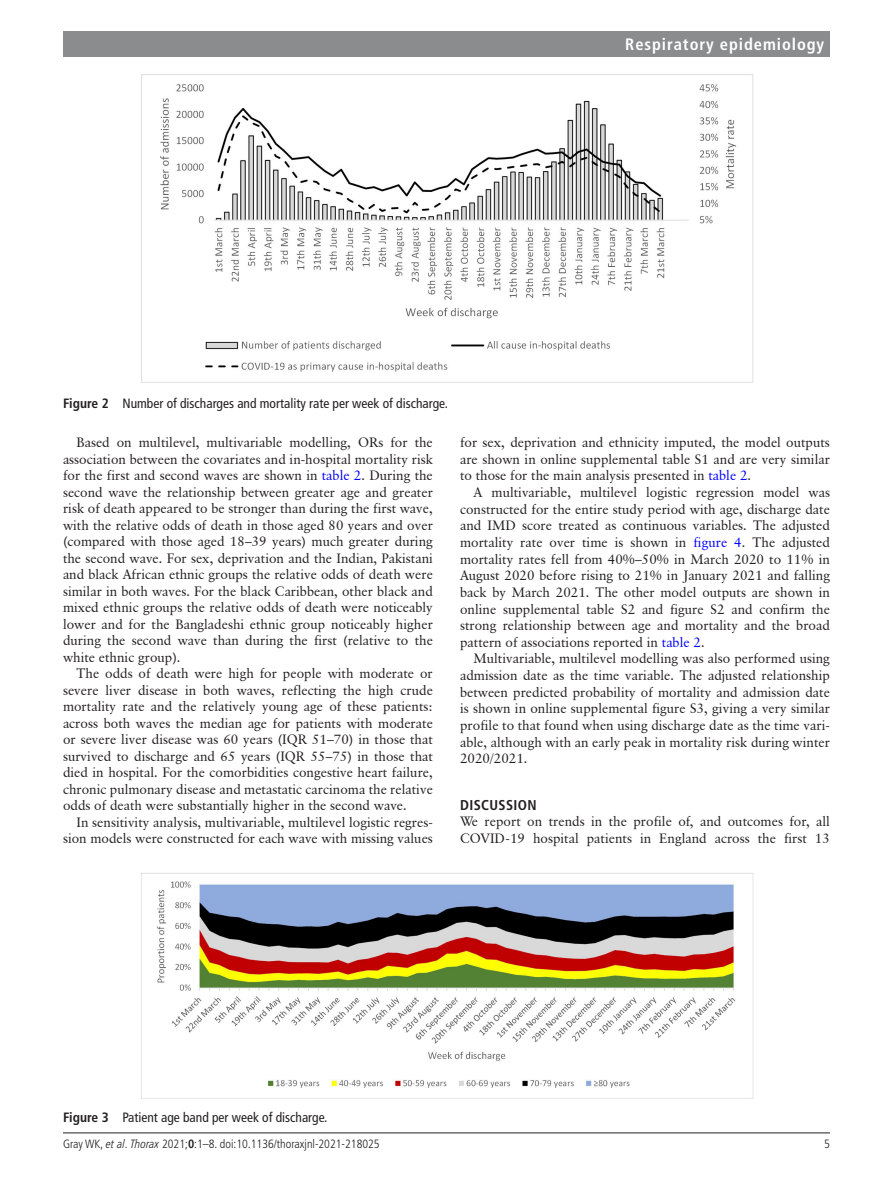
<style>
.page{position:relative;width:893px;height:1191px;background:#fff}
.page>*{position:absolute;margin:0;border:0;box-sizing:border-box;transform-origin:0 0}
.t1{font:700 condensed 16.5px "Frutiger LT Pro";letter-spacing:.055em;color:#fff}
.t2{font:700 condensed 14.25px "Frutiger LT Pro";letter-spacing:.025em;color:#231f20}
.t3{font:13.5px/16.5px "Classical Garamond BT";color:#231f20;text-align:justify}
.t4{font:condensed 13.5px "Frutiger LT Pro";color:#231f20}
.t5{font:300 condensed 12px "Frutiger LT Pro";color:#231f20}
.s1{font-weight:700}
.s2{color:#00f}
.s3{font-style:italic}
</style>
<div class="page">
<div style="left:63px;top:31px;width:767px;height:25px;background:#8a8c8e"></div>
<img style="left:141px;top:74px;width:612px;height:309px">
<img style="left:141px;top:873px;width:612px;height:225px">
<hr style="left:63px;top:1132px;width:767px;height:1px;background:#231f20">
<p class="t1" style="left:625px;top:34px;width:200px">Respiratory epidemiology</p>
<p class="t4" style="left:63px;top:395px;width:386px"><span class="s1">Figure 2</span> Number of discharges and mortality rate per week of discharge.</p>
<p class="t3" style="left:63px;top:434px;width:371px;text-indent:14px">Based on multilevel, multivariable modelling, ORs for the association between the covariates and in-hospital mortality risk for the first and second waves are shown in <span class="s2">table 2</span>. During the second wave the relationship between greater age and greater risk of death appeared to be stronger than during the first wave, with the relative odds of death in those aged 80 years and over (compared with those aged 18–39 years) much greater during the second wave. For sex, deprivation and the Indian, Pakistani and black African ethnic groups the relative odds of death were similar in both waves. For the black Caribbean, other black and mixed ethnic groups the relative odds of death were noticeably lower and for the Bangladeshi ethnic group noticeably higher during the second wave than during the first (relative to the white ethnic group).</p>
<p class="t3" style="left:63px;top:665px;width:371px;text-indent:14px">The odds of death were high for people with moderate or severe liver disease in both waves, reflecting the high crude mortality rate and the relatively young age of these patients: across both waves the median age for patients with moderate or severe liver disease was 60 years (IQR 51–70) in those that survived to discharge and 65 years (IQR 55–75) in those that died in hospital. For the comorbidities congestive heart failure, chronic pulmonary disease and metastatic carcinoma the relative odds of death were substantially higher in the second wave.</p>
<p class="t3" style="left:63px;top:813px;width:371px;text-align:right">In sensitivity analysis, multivariable, multilevel logistic regres&shy;sion models were constructed for each wave with missing values</p>
<p class="t3" style="left:460px;top:434px;width:371px">for sex, deprivation and ethnicity imputed, the model outputs are shown in online supplemental table S1 and are very similar to those for the main analysis presented in <span class="s2">table 2</span>.</p>
<p class="t3" style="left:460px;top:484px;width:371px;text-indent:14px">A multivariable, multilevel logistic regression model was constructed for the entire study period with age, discharge date and IMD score treated as continuous variables. The adjusted mortality rate over time is shown in <span class="s2">figure 4</span>. The adjusted mortality rates fell from 40%–50% in March 2020 to 11% in August 2020 before rising to 21% in January 2021 and falling back by March 2021. The other model outputs are shown in online supplemental table S2 and figure S2 and confirm the strong relationship between age and mortality and the broad pattern of associations reported in <span class="s2">table 2</span>.</p>
<p class="t3" style="left:460px;top:650px;width:371px;text-indent:14px">Multivariable, multilevel modelling was also performed using admission date as the time variable. The adjusted relationship between predicted probability of mortality and admission date is shown in online supplemental figure S3, giving a very similar profile to that found when using discharge date as the time vari&shy;able, although with an early peak in mortality risk during winter 2020/2021.</p>
<p class="t2" style="left:460px;top:796px;width:78px">DISCUSSION</p>
<p class="t3" style="left:460px;top:813px;width:371px">We report on trends in the profile of, and outcomes for, all<br>COVID-19 hospital patients in England across the first 13</p>
<p class="t4" style="left:63px;top:1109px;width:266px"><span class="s1">Figure 3</span> Patient age band per week of discharge.</p>
<p class="t5" style="left:63px;top:1136px;width:318px">Gray WK, <span class="s3">et al</span>. <span class="s3">Thorax</span> 2021;<span class="s1">0</span>:1–8. doi:10.1136/thoraxjnl-2021-218025</p>
<p class="t5" style="left:824px;top:1136px;width:7px">5</p>
</div>
